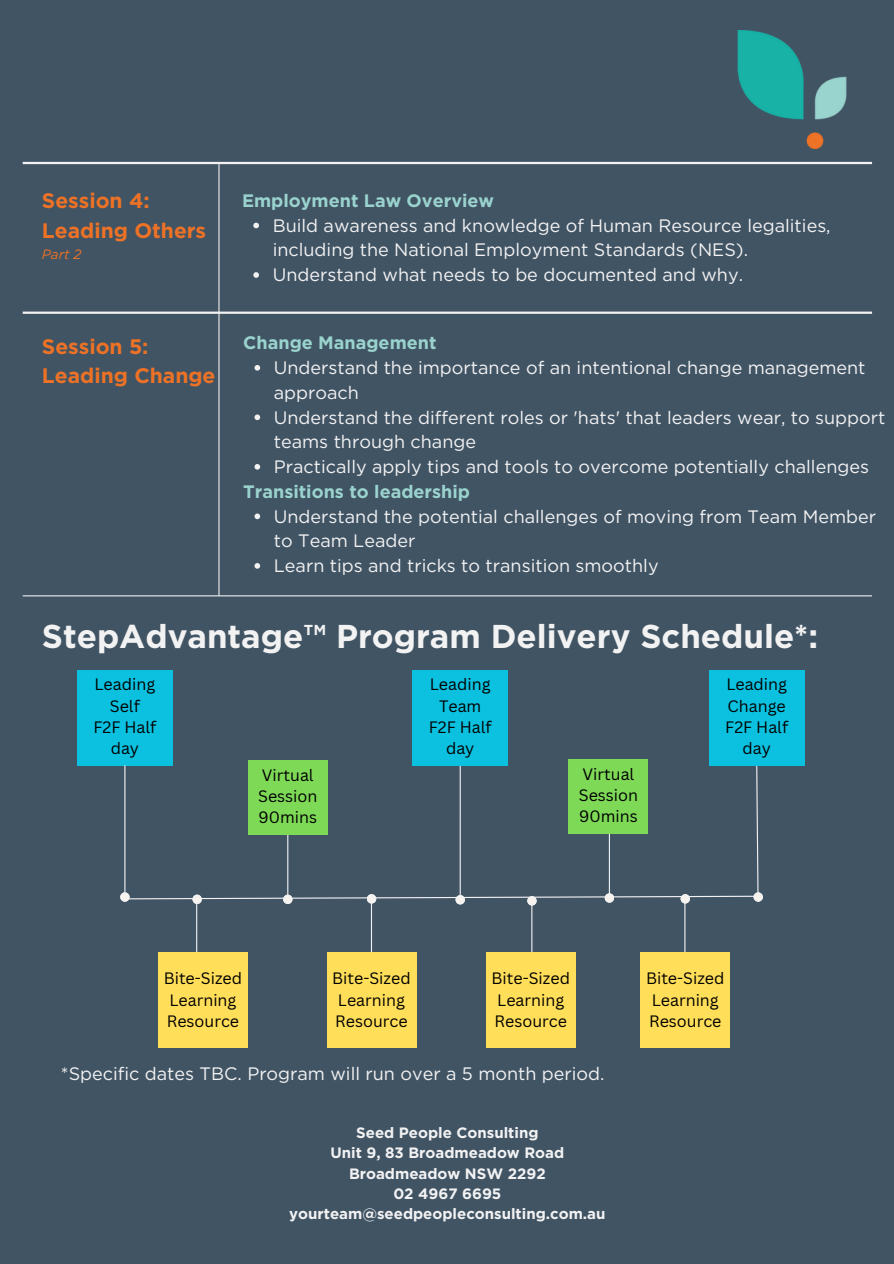
<style>
.page{position:relative;width:894px;height:1264px;background:#fff}
.page>*{position:absolute;margin:0;border:0;box-sizing:border-box;transform-origin:0 0}
.t1{font:700 33px "Gotham";color:#f2f2f3}
.t2{font:700 21px/29.2px "Gotham";color:#ed7226}
.t3{font:18px/24.8px "Gotham";color:#f2f2f3}
.t4{font:700 18px "Gotham";color:#9ad3ce}
.t5{font:16.05px/21.3px "Canva Sans";color:#000}
.t6{font:700 15px/20.2px "Gotham";color:#f2f2f3;text-align:center}
.t7{font:italic 13.5px "Gotham";color:#ed7226}
</style>
<div class="page">
<div style="left:0;top:0;width:893px;height:1263px;background:#415464"></div>
<svg style="left:253px;top:223px;width:6px;height:5px"></svg>
<svg style="left:253px;top:272px;width:6px;height:6px"></svg>
<hr style="left:218px;top:164px;width:1px;height:431px;background:#f2f2f3">
<hr style="left:23px;top:595px;width:848px;height:1px;background:#f2f2f3">
<hr style="left:23px;top:162px;width:848px;height:2px;background:#f2f2f3">
<hr style="left:23px;top:311px;width:848px;height:3px;background:#f2f2f3">
<svg style="left:254px;top:365px;width:6px;height:5px"></svg>
<svg style="left:254px;top:414px;width:6px;height:6px"></svg>
<svg style="left:254px;top:464px;width:6px;height:5px"></svg>
<svg style="left:254px;top:513px;width:6px;height:6px"></svg>
<svg style="left:254px;top:563px;width:6px;height:5px"></svg>
<img style="left:737px;top:30px;width:110px;height:118px">
<div style="left:77px;top:670px;width:95px;height:95px;background:#0cc0df"></div>
<hr style="left:196px;top:897px;width:1px;height:62px;background:#f2f2f3">
<div style="left:158px;top:952px;width:90px;height:96px;background:#ffde59"></div>
<hr style="left:371px;top:897px;width:1px;height:61px;background:#f2f2f3">
<hr style="left:531px;top:897px;width:1px;height:62px;background:#f2f2f3">
<div style="left:248px;top:760px;width:79px;height:74px;background:#7ed957"></div>
<hr style="left:684px;top:896px;width:1px;height:62px;background:#f2f2f3">
<svg style="left:120px;top:764px;width:642px;height:141px"></svg>
<div style="left:412px;top:670px;width:95px;height:95px;background:#0cc0df"></div>
<div style="left:709px;top:670px;width:95px;height:95px;background:#0cc0df"></div>
<div style="left:568px;top:759px;width:80px;height:74px;background:#7ed957"></div>
<div style="left:326px;top:952px;width:90px;height:96px;background:#ffde59"></div>
<div style="left:485px;top:952px;width:90px;height:96px;background:#ffde59"></div>
<div style="left:640px;top:952px;width:90px;height:96px;background:#ffde59"></div>
<p class="t2" style="left:42px;top:186px;width:166px">Session 4:<br>Leading Others</p>
<p class="t7" style="left:42px;top:246px;width:41px">Part 2</p>
<p class="t4" style="left:242px;top:190px;width:253px">Employment Law Overview</p>
<p class="t3" style="left:272px;top:213px;width:559px">Build awareness and knowledge of Human Resource legalities, including the National Employment Standards (NES).</p>
<p class="t3" style="left:272px;top:262px;width:471px">Understand what needs to be documented and why.</p>
<p class="t2" style="left:42px;top:331px;width:175px">Session 5:<br>Leading Change</p>
<h3 class="t4" style="left:243px;top:332px;width:195px">Change Management</h3>
<h2 class="t3" style="left:274px;top:355px;width:593px">Understand the importance of an intentional change management approach</h2>
<h4 class="t3" style="left:274px;top:404px;width:613px">Understand the different roles or 'hats' that leaders wear, to support teams through change</h4>
<p class="t3" style="left:274px;top:454px;width:596px">Practically apply tips and tools to overcome potentially challenges</p>
<p class="t4" style="left:243px;top:480px;width:228px">Transitions to leadership</p>
<p class="t3" style="left:274px;top:503px;width:603px">Understand the potential challenges of moving from Team Member to Team Leader</p>
<h4 class="t3" style="left:274px;top:553px;width:386px">Learn tips and tricks to transition smoothly</h4>
<p class="t1" style="left:42px;top:616px;width:777px">StepAdvantage™ Program Delivery Schedule*:</p>
<p class="t5" style="left:94px;top:673px;width:62px;text-align:center">Leading<br>Self</p>
<p class="t5" style="left:93px;top:716px;width:64px;text-align:center">F2F Half day</p>
<p class="t5" style="left:258px;top:763px;width:61px">Virtual<br>Session</p>
<p class="t5" style="left:258px;top:806px;width:60px">90mins</p>
<p class="t5" style="left:430px;top:673px;width:62px;text-align:center">Leading<br>Team</p>
<p class="t5" style="left:428px;top:716px;width:64px;text-align:center">F2F Half day</p>
<p class="t5" style="left:578px;top:762px;width:61px">Virtual<br>Session</p>
<p class="t5" style="left:579px;top:805px;width:60px">90mins</p>
<p class="t5" style="left:726px;top:673px;width:62px">Leading<br>Change</p>
<p class="t5" style="left:725px;top:716px;width:64px;text-align:center">F2F Half day</p>
<p class="t5" style="left:164px;top:967px;width:80px">Bite-Sized<br>Learning<br>Resource</p>
<p class="t5" style="left:332px;top:967px;width:80px">Bite-Sized<br>Learning<br>Resource</p>
<h5 class="t5" style="left:491px;top:967px;width:80px">Bite-Sized<br>Learning<br>Resource</h5>
<h6 class="t5" style="left:646px;top:967px;width:80px">Bite-Sized<br>Learning<br>Resource</h6>
<p class="t3" style="left:61px;top:1060px;width:545px">*Specific dates TBC. Program will run over a 5 month period.</p>
<p class="t6" style="left:289px;top:1122px;width:317px">Seed People Consulting<br>Unit 9, 83 Broadmeadow Road<br>Broadmeadow NSW 2292<br>02 4967 6695 yourteam@seedpeopleconsulting.com.au</p>
</div>
